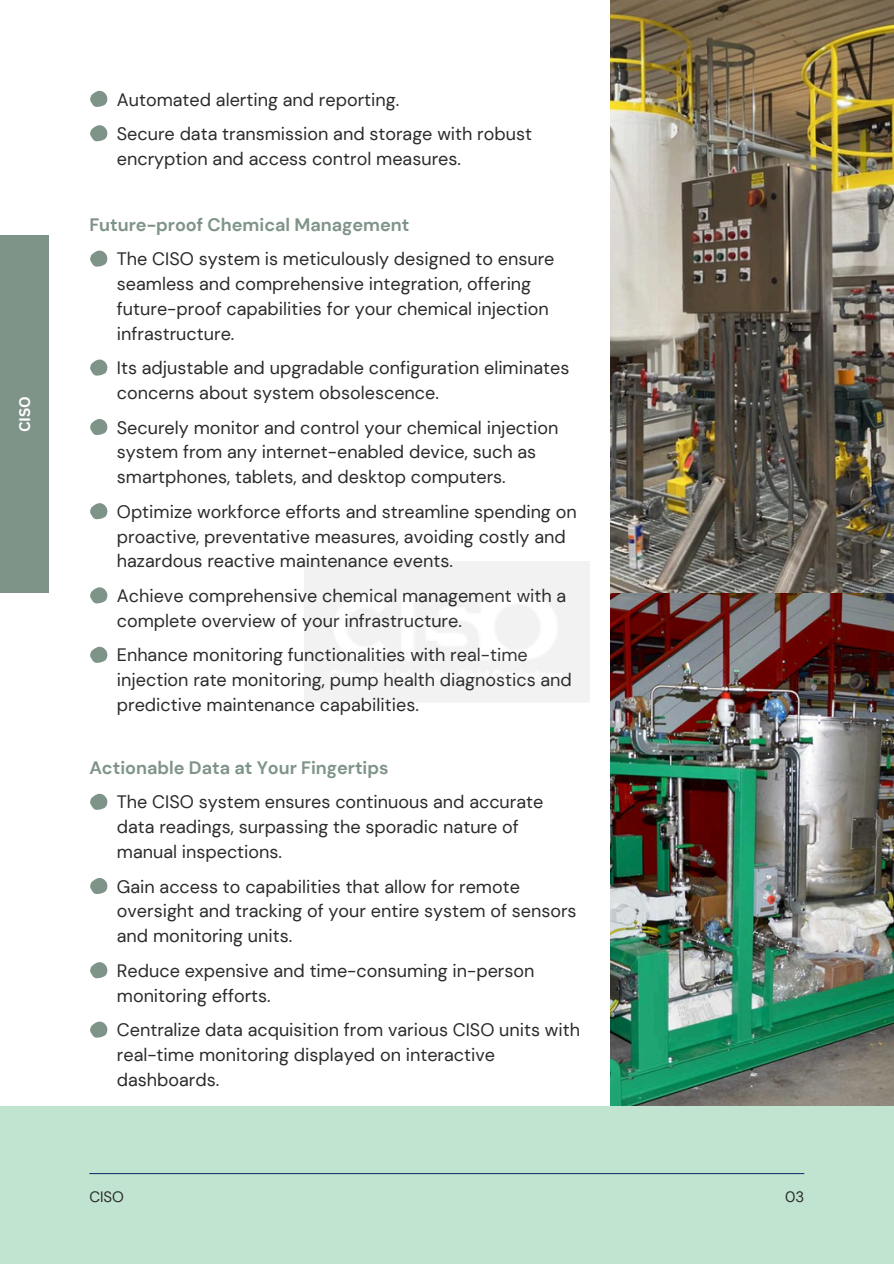
<style>
.page{position:relative;width:894px;height:1264px;background:#fff}
.page>*{position:absolute;margin:0;border:0;box-sizing:border-box;transform-origin:0 0}
.t1{font:18px/24.8px "DM Sans";color:#2b2b2b}
.t2{font:700 18px "DM Sans";color:#7f9488}
.t3{font:15px "DM Sans";color:#2b2b2b}
.t4{font:700 15px "Canva Sans";color:#fff}
</style>
<div class="page">
<div style="left:0;top:1105px;width:893px;height:158px;background:#c0e4cf"></div>
<hr style="left:89px;top:1172px;width:715px;height:2px;background:#1d3a72">
<div style="left:0;top:235px;width:49px;height:358px;background:#7f9488"></div>
<svg style="left:90px;top:250px;width:18px;height:17px"></svg>
<svg style="left:90px;top:359px;width:18px;height:17px"></svg>
<svg style="left:90px;top:419px;width:18px;height:16px"></svg>
<svg style="left:90px;top:503px;width:18px;height:16px"></svg>
<svg style="left:90px;top:587px;width:18px;height:17px"></svg>
<svg style="left:90px;top:793px;width:18px;height:17px"></svg>
<svg style="left:90px;top:878px;width:18px;height:16px"></svg>
<svg style="left:90px;top:962px;width:18px;height:16px"></svg>
<svg style="left:90px;top:1021px;width:18px;height:17px"></svg>
<svg style="left:90px;top:646px;width:18px;height:17px"></svg>
<svg style="left:90px;top:90px;width:18px;height:17px"></svg>
<svg style="left:90px;top:125px;width:18px;height:17px"></svg>
<img style="left:610px;top:0;width:283px;height:1105px">
<p class="t4" style="left:14px;top:432px;width:38px;rotate:-90deg">CISO</p>
<h2 class="t1" style="left:117px;top:87px;width:284px">Automated alerting and reporting.</h2>
<p class="t1" style="left:117px;top:121px;width:416px">Secure data transmission and storage with robust encryption and access control measures.</p>
<h2 class="t2" style="left:89px;top:213px;width:321px">Future-proof Chemical Management</h2>
<h2 class="t1" style="left:117px;top:247px;width:439px">The CISO system is meticulously designed to ensure seamless and comprehensive integration, offering future-proof capabilities for your chemical injection infrastructure.</h2>
<p class="t1" style="left:117px;top:356px;width:454px">Its adjustable and upgradable configuration eliminates concerns about system obsolescence.</p>
<h2 class="t1" style="left:117px;top:415px;width:443px">Securely monitor and control your chemical injection system from any internet-enabled device, such as smartphones, tablets, and desktop computers.</h2>
<h3 class="t1" style="left:117px;top:499px;width:461px">Optimize workforce efforts and streamline spending on proactive, preventative measures, avoiding costly and hazardous reactive maintenance events.</h3>
<p class="t1" style="left:117px;top:583px;width:451px">Achieve comprehensive chemical management with a complete overview of your infrastructure.</p>
<p class="t1" style="left:117px;top:643px;width:456px">Enhance monitoring functionalities with real-time injection rate monitoring, pump health diagnostics and predictive maintenance capabilities.</p>
<p class="t2" style="left:89px;top:756px;width:301px">Actionable Data at Your Fingertips</p>
<p class="t1" style="left:117px;top:790px;width:428px">The CISO system ensures continuous and accurate data readings, surpassing the sporadic nature of manual inspections.</p>
<h2 class="t1" style="left:117px;top:874px;width:461px">Gain access to capabilities that allow for remote oversight and tracking of your entire system of sensors and monitoring units.</h2>
<p class="t1" style="left:117px;top:958px;width:419px">Reduce expensive and time-consuming in-person monitoring efforts.</p>
<p class="t1" style="left:117px;top:1017px;width:464px">Centralize data acquisition from various CISO units with real-time monitoring displayed on interactive dashboards.</p>
<p class="t3" style="left:89px;top:1186px;width:36px">CISO</p>
<h2 class="t3" style="left:784px;top:1186px;width:21px">03</h2>
</div>
